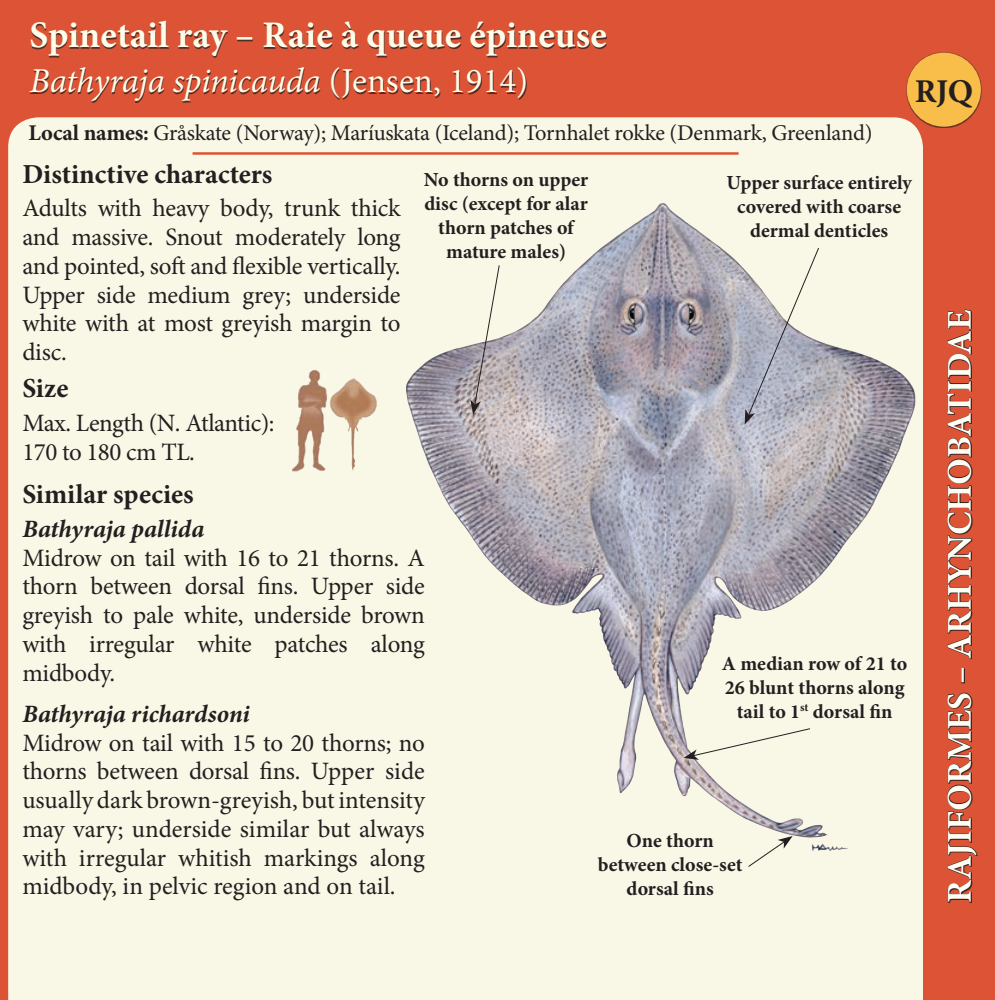
<style>
.page{position:relative;width:995px;height:1000px;background:#fff}
.page>*{position:absolute;margin:0;border:0;box-sizing:border-box;transform-origin:0 0}
.t1{font:700 37.5px "Minion Pro";color:#fffde9}
.t2{font:italic 35px "Minion Pro";letter-spacing:-.01em;color:#fffde9}
.t3{font:700 35px "Minion Pro";color:#fffef4}
.t4{font:700 33.25px "Minion Pro";color:#231f20}
.t5{font:700 27.5px "Minion Pro";color:#231f20}
.t6{font:25px/28.8px "Minion Pro";letter-spacing:-.01em;color:#231f20}
.t7{font:italic 700 25px "Minion Pro";letter-spacing:-.005em;color:#231f20}
.t8{font:22.5px "Minion Pro";letter-spacing:-.015em;color:#231f20}
.t9{font:700 20px/24px "Minion Pro";color:#231f20;text-align:center}
.t10{font:700 11.75px "Minion Pro";color:#231f20}
.s1{font-style:normal}
.s2{font-weight:700}
</style>
<div class="page">
<div style="left:922px;top:117px;width:72px;height:883px;background:#dc5435"></div>
<div style="left:0;top:0;width:994px;height:117px;background:#dc5435"></div>
<div style="left:0;top:72px;width:57px;height:928px;background:#dc5435"></div>
<hr style="left:991px;top:72px;width:2px;height:928px;background:#dc5435">
<div style="left:8px;top:117px;width:914px;height:883px;background:#f9f8e7"></div>
<img style="left:401px;top:189px;width:522px;height:664px">
<div style="left:31px;top:22px;width:576px;height:81px;background:#231f20;opacity:.75"></div>
<div style="left:947px;top:310px;width:30px;height:593px;background:#dc5435"></div>
<svg style="left:946px;top:692px;width:31px;height:211px"></svg>
<svg style="left:961px;top:668px;width:2px;height:15px"></svg>
<svg style="left:945px;top:309px;width:27px;height:350px"></svg>
<hr style="left:192px;top:152px;width:546px;height:3px;background:#dc5435">
<img style="left:293px;top:361px;width:34px;height:118px">
<svg style="left:470px;top:265px;width:29px;height:150px;background:#cfcac3"></svg>
<svg style="left:744px;top:247px;width:75px;height:178px;background:#c6c6c9"></svg>
<svg style="left:683px;top:728px;width:127px;height:32px;background:#edecdc"></svg>
<svg style="left:748px;top:836px;width:44px;height:31px"></svg>
<img style="left:327px;top:378px;width:52px;height:93px">
<div style="left:906px;top:52px;width:76px;height:76px;background:#231f20;opacity:.7"></div>
<div style="left:906px;top:53px;width:74px;height:74px;background:#f9be4a;border-radius:50%"></div>
<svg style="left:993px;top:992px;width:2px;height:8px"></svg>
<h1 class="t1" style="left:29px;top:9px;width:578px">Spinetail ray – Raie à queue épineuse</h1>
<h2 class="t2" style="left:29px;top:57px;width:500px">Bathyraja spinicauda <span class="s1">(Jensen, 1914(</span></h2>
<h3 class="t4" style="left:914px;top:68px;width:60px">RJQ</h3>
<p class="t8" style="left:28px;top:118px;width:845px"><span class="s2">Local names:</span> Gråskate (Norway); Maríuskata (Iceland); Tornhalet rokke (Denmark, Greenland(</p>
<p class="t5" style="left:22px;top:154px;width:251px">Distinctive characters</p>
<p class="t6" style="left:22px;top:194px;width:379px;text-align:right">Adults with heavy body, trunk thick long</p>
<p class="t9" style="left:424px;top:167px;width:166px">No thorns on upper disc (except for alar thorn patches of mature males(</p>
<p class="t9" style="left:726px;top:170px;width:187px">Upper surface entirely covered with coarse dermal denticles</p>
<p class="t6" style="left:22px;top:223px;width:39px">and</p>
<p class="t6" style="left:22px;top:251px;width:379px">and pointed, soft and flexible vertically.</p>
<p class="t6" style="left:303px;top:280px;width:99px">underside</p>
<p class="t6" style="left:235px;top:223px;width:112px">moderately</p>
<p class="t6" style="left:165px;top:223px;width:59px">Snout</p>
<p class="t6" style="left:71px;top:223px;width:83px">massive.</p>
<p class="t6" style="left:97px;top:280px;width:40px">side</p>
<p class="t6" style="left:147px;top:280px;width:85px">medium</p>
<p class="t6" style="left:22px;top:280px;width:379px">Upper<br>white with at most greyish margin to disc.</p>
<p class="t5" style="left:22px;top:369px;width:48px">Size</p>
<p class="t6" style="left:22px;top:409px;width:254px">Max. Length N( . Atlantic :(<br>170 to 180 cm TL.</p>
<p class="t5" style="left:22px;top:475px;width:173px">Similar species</p>
<p class="t7" style="left:22px;top:511px;width:183px">Bathyraja pallida</p>
<p class="t6" style="left:22px;top:543px;width:404px;text-align:right">Midrow on tail with 16 to 21 thorns A. side</p>
<p class="t6" style="left:242px;top:280px;width:50px">grey;</p>
<p class="t6" style="left:22px;top:572px;width:57px">thorn</p>
<p class="t6" style="left:22px;top:601px;width:404px">greyish to pale white, underside brown</p>
<p class="t6" style="left:370px;top:629px;width:56px">along</p>
<p class="t6" style="left:90px;top:572px;width:83px">between</p>
<p class="t6" style="left:185px;top:572px;width:62px">dorsal</p>
<p class="t6" style="left:257px;top:572px;width:42px">fins.</p>
<p class="t6" style="left:311px;top:572px;width:64px">Upper</p>
<p class="t6" style="left:22px;top:629px;width:94px">with midbody.</p>
<p class="t7" style="left:22px;top:696px;width:229px">Bathyraja richardsoni</p>
<p class="t6" style="left:22px;top:728px;width:404px;text-align:right">Midrow on tail with 15 to 20 thorns; no thorns between dorsal fins. Upper side usually dark brown-greyish, but intensity may vary; underside similar but always along</p>
<p class="t6" style="left:89px;top:629px;width:87px">irregular</p>
<p class="t6" style="left:197px;top:629px;width:56px">white</p>
<p class="t6" style="left:274px;top:629px;width:75px">patches</p>
<p class="t9" style="left:721px;top:651px;width:187px">A median row of 21 to</p>
<p class="t9" style="left:724px;top:675px;width:181px">26 blunt thorns along</p>
<p class="t9" style="left:812px;top:699px;width:81px">dorsal fin</p>
<p class="t9" style="left:736px;top:699px;width:65px">tail to 1</p>
<p class="t10" style="left:800px;top:699px;width:10px">st</p>
<p class="t9" style="left:597px;top:828px;width:146px">One thorn between close-set dorsal fins</p>
<p class="t6" style="left:22px;top:843px;width:375px">with<br>midbody in, pelvic region and on tail.</p>
<p class="t6" style="left:79px;top:843px;width:89px">irregular</p>
<p class="t6" style="left:178px;top:843px;width:75px">whitish</p>
<p class="t6" style="left:264px;top:843px;width:95px">markings</p>
<h2 class="t3" style="left:934px;top:903px;width:595px;rotate:-90deg">RAJIFORMES – ARHYNCHOBATIDAE</h2>
</div>
